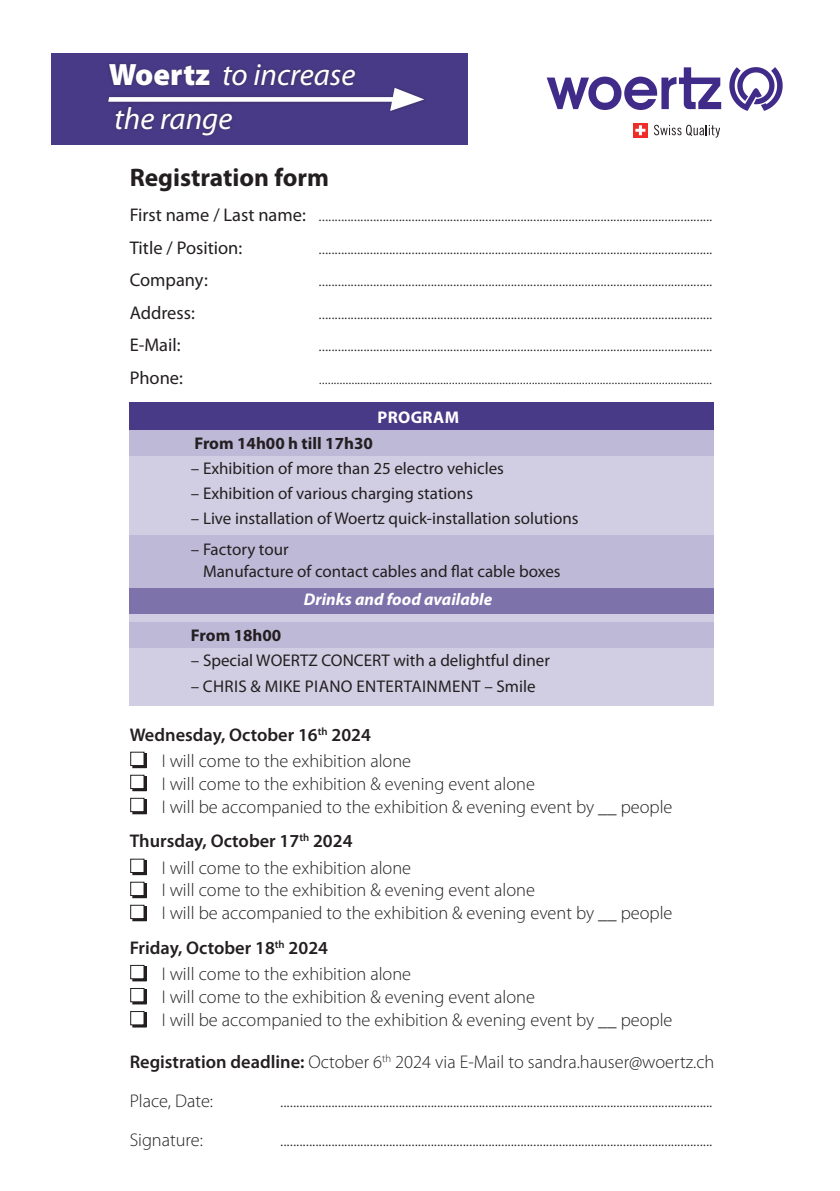
<style>
.page{position:relative;width:840px;height:1191px;background:#fff}
.page>*{position:absolute;margin:0;border:0;box-sizing:border-box;transform-origin:0 0}
.t1{font:italic 31px "Myriad Pro";color:#fff}
.t2{font:700 25.4px "Myriad Pro";color:#231f20}
.t3{font:300 18.4px "Myriad Pro";color:#231f20}
.t4{font:600 18.4px "Myriad Pro";color:#231f20}
.t5{font:18.4px "Myriad Pro";color:#231f20}
.t6{font:17px "Myriad Pro";color:#231f20}
.t7{font:300 17px "Myriad Pro";color:#231f20}
.t8{font:17px "Myriad Pro";letter-spacing:.02em;color:#231f20}
.t9{font:700 17px "Myriad Pro";color:#231f20}
.t10{font:italic 700 17px "Myriad Pro";color:#fff}
.t11{font:700 17px "Myriad Pro";letter-spacing:.02em;color:#fff}
.s1{font-weight:900;font-style:normal}
.s2{font-weight:400}
.s3{font-weight:600}
</style>
<div class="page">
<div style="left:130px;top:402px;width:583px;height:304px;background:#d1cee3"></div>
<div style="left:130px;top:535px;width:583px;height:53px;background:#beb9d7"></div>
<div style="left:130px;top:402px;width:583px;height:28px;background:#493a88"></div>
<div style="left:130px;top:588px;width:583px;height:25px;background:#7e72ab"></div>
<div style="left:130px;top:430px;width:583px;height:25px;background:#beb9d7"></div>
<div style="left:130px;top:623px;width:583px;height:25px;background:#beb9d7"></div>
<div style="left:51px;top:53px;width:416px;height:91px;background:#493a88"></div>
<div style="left:106px;top:61px;width:252px;height:77px;background:#231f20;opacity:.27"></div>
<div style="left:105px;top:84px;width:322px;height:31px;background:#231f20;opacity:.27"></div>
<div style="left:109px;top:97px;width:296px;height:5px;background:#fff"></div>
<svg style="left:390px;top:88px;width:36px;height:23px"></svg>
<svg style="left:654px;top:125px;width:65px;height:13px"></svg>
<svg style="left:729px;top:67px;width:53px;height:44px"></svg>
<svg style="left:546px;top:67px;width:174px;height:43px"></svg>
<div style="left:632px;top:123px;width:15px;height:15px;background:#ee2d29"></div>
<svg style="left:635px;top:125px;width:10px;height:10px"></svg>
<div style="left:132px;top:753px;width:14px;height:15px;border:1px solid #231f20"></div>
<div style="left:131px;top:752px;width:13px;height:13px;background:#fff"></div>
<div style="left:130px;top:752px;width:14px;height:14px;border:1px solid #231f20"></div>
<div style="left:132px;top:776px;width:14px;height:15px;border:1px solid #231f20"></div>
<div style="left:131px;top:775px;width:13px;height:13px;background:#fff"></div>
<div style="left:130px;top:775px;width:14px;height:14px;border:1px solid #231f20"></div>
<div style="left:132px;top:799px;width:14px;height:15px;border:1px solid #231f20"></div>
<div style="left:131px;top:798px;width:13px;height:13px;background:#fff"></div>
<div style="left:130px;top:798px;width:14px;height:14px;border:1px solid #231f20"></div>
<div style="left:132px;top:860px;width:14px;height:15px;border:1px solid #231f20"></div>
<div style="left:131px;top:859px;width:13px;height:13px;background:#fff"></div>
<div style="left:130px;top:858px;width:14px;height:15px;border:1px solid #231f20"></div>
<div style="left:132px;top:883px;width:14px;height:15px;border:1px solid #231f20"></div>
<div style="left:131px;top:882px;width:13px;height:13px;background:#fff"></div>
<div style="left:130px;top:882px;width:14px;height:14px;border:1px solid #231f20"></div>
<div style="left:132px;top:906px;width:14px;height:15px;border:1px solid #231f20"></div>
<div style="left:131px;top:905px;width:13px;height:13px;background:#fff"></div>
<div style="left:130px;top:905px;width:14px;height:14px;border:1px solid #231f20"></div>
<div style="left:132px;top:966px;width:14px;height:15px;border:1px solid #231f20"></div>
<div style="left:131px;top:965px;width:13px;height:13px;background:#fff"></div>
<div style="left:130px;top:965px;width:14px;height:14px;border:1px solid #231f20"></div>
<div style="left:132px;top:989px;width:14px;height:15px;border:1px solid #231f20"></div>
<div style="left:131px;top:988px;width:13px;height:13px;background:#fff"></div>
<div style="left:130px;top:988px;width:14px;height:14px;border:1px solid #231f20"></div>
<div style="left:132px;top:1012px;width:14px;height:15px;border:1px solid #231f20"></div>
<div style="left:131px;top:1011px;width:13px;height:13px;background:#fff"></div>
<div style="left:130px;top:1011px;width:14px;height:14px;border:1px solid #231f20"></div>
<p class="t1" style="left:109px;top:56px;width:248px"><span class="s1">Woertz</span> to increase</p>
<p class="t1" style="left:114px;top:99px;width:120px">the range</p>
<p class="t2" style="left:130px;top:160px;width:201px">Registration form</p>
<p class="t3" style="left:130px;top:204px;width:584px"><span class="s2">First name / Last name:</span> ...........................................................................................................................</p>
<p class="t5" style="left:130px;top:236px;width:114px">Title / Position:</p>
<p class="t3" style="left:318px;top:237px;width:395px">...........................................................................................................................</p>
<p class="t5" style="left:130px;top:269px;width:80px">Company:</p>
<p class="t3" style="left:318px;top:269px;width:395px">...........................................................................................................................</p>
<p class="t5" style="left:130px;top:301px;width:67px">Address:</p>
<p class="t3" style="left:318px;top:301px;width:395px">...........................................................................................................................</p>
<p class="t5" style="left:130px;top:334px;width:52px">E-Mail:</p>
<p class="t3" style="left:318px;top:334px;width:395px">...........................................................................................................................</p>
<p class="t5" style="left:130px;top:366px;width:55px">Phone:</p>
<p class="t7" style="left:319px;top:368px;width:394px">.....................................................................................................................................</p>
<p class="t11" style="left:377px;top:406px;width:83px">PROGRAM</p>
<p class="t9" style="left:194px;top:432px;width:180px">From 14h00 h till 17h30</p>
<p class="t6" style="left:191px;top:457px;width:314px">– Exhibition of more than 25 electro vehicles</p>
<p class="t6" style="left:191px;top:483px;width:283px">– Exhibition of various charging stations</p>
<p class="t6" style="left:191px;top:508px;width:389px">– Live installation of Woertz quick-installation solutions</p>
<p class="t6" style="left:191px;top:539px;width:99px">– Factory tour</p>
<p class="t6" style="left:203px;top:560px;width:359px">Manufacture of contact cables and flat cable boxes</p>
<p class="t10" style="left:304px;top:588px;width:190px">Drinks and food available</p>
<p class="t9" style="left:191px;top:624px;width:92px">From 18h00</p>
<p class="t6" style="left:191px;top:650px;width:360px">– Special WOERTZ CONCERT with a delightful diner</p>
<p class="t8" style="left:191px;top:675px;width:346px">– CHRIS &amp; MIKE PIANO ENTERTAINMENT – Smile</p>
<p class="t4" style="left:130px;top:722px;width:243px">Wednesday, October 16<sup>th</sup> 2024</p>
<p class="t3" style="left:162px;top:750px;width:251px">I will come to the exhibition alone</p>
<p class="t3" style="left:162px;top:772px;width:374px">I will come to the exhibition &amp; evening event alone</p>
<p class="t3" style="left:162px;top:795px;width:512px">I will be accompanied to the exhibition &amp; evening event by __ people</p>
<p class="t4" style="left:130px;top:829px;width:224px">Thursday, October 17<sup>th</sup> 2024</p>
<p class="t3" style="left:162px;top:856px;width:251px">I will come to the exhibition alone</p>
<p class="t3" style="left:162px;top:879px;width:374px">I will come to the exhibition &amp; evening event alone</p>
<p class="t3" style="left:162px;top:902px;width:512px">I will be accompanied to the exhibition &amp; evening event by __ people</p>
<p class="t4" style="left:130px;top:936px;width:200px">Friday, October 18<sup>th</sup> 2024</p>
<p class="t3" style="left:162px;top:963px;width:251px">I will come to the exhibition alone</p>
<p class="t3" style="left:162px;top:985px;width:374px">I will come to the exhibition &amp; evening event alone</p>
<p class="t3" style="left:162px;top:1008px;width:512px">I will be accompanied to the exhibition &amp; evening event by __ people</p>
<p class="t3" style="left:130px;top:1051px;width:586px"><span class="s3">Registration deadline:</span> October 6<sup>th</sup> 2024 via E-Mail to sandra.hauser@woertz.ch</p>
<p class="t3" style="left:130px;top:1089px;width:85px">Place, Date:</p>
<p class="t3" style="left:280px;top:1089px;width:433px">.......................................................................................................................................</p>
<p class="t3" style="left:130px;top:1128px;width:75px">Signature:</p>
<p class="t3" style="left:280px;top:1128px;width:433px">.......................................................................................................................................</p>
</div>
